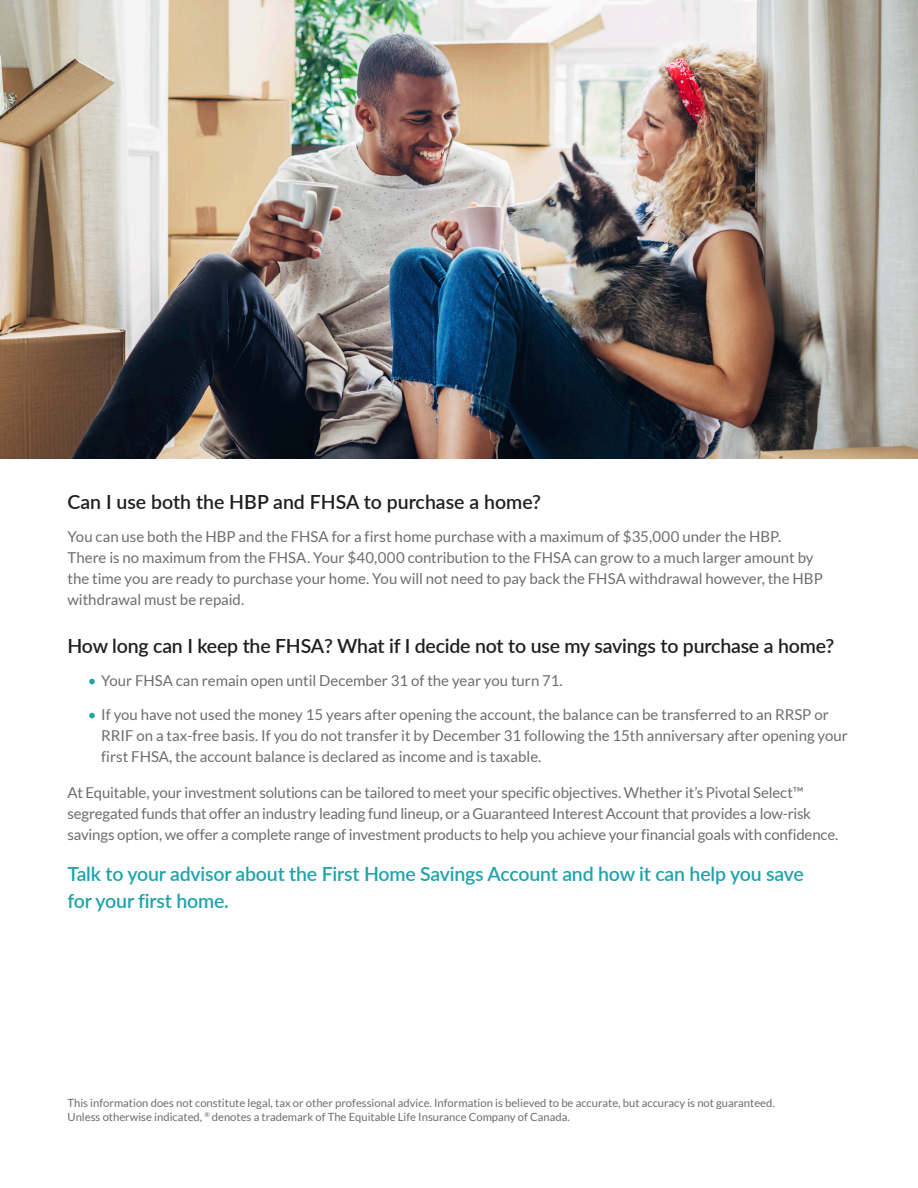
<style>
.page{position:relative;width:918px;height:1188px;background:#fff}
.page>*{position:absolute;margin:0;border:0;box-sizing:border-box;transform-origin:0 0}
.t1{font:600 19.5px "Lato";letter-spacing:-.01em;color:#231f20}
.For_More_Information{font:600 19.5px/27px "Lato";letter-spacing:-.01em;color:#1fa3ab}
.Body_Copy{font:15px/21px "Lato";color:#6c6d70}
.Body_Copy_-_First_Paragraph{font:15px/21px "Lato";color:#6c6d70}
.t2{font:11.25px "Lato";color:#6c6d70}
.s1{color:#1fa3ab}
</style>
<div class="page">
<img style="left:0;top:0;width:918px;height:459px">
<h3 class="t1" style="left:68px;top:488px;width:475px">Can I use both the HBP and FHSA to purchase a home?</h3>
<p class="Body_Copy_-_First_Paragraph" style="left:68px;top:526px;width:757px">You can use both the HBP and the FHSA for a first home purchase with a maximum of $35,000 under the HBP.<br>There is no maximum from the FHSA. Your $40,000 contribution to the FHSA can grow to a much larger amount by the time you are ready to purchase your home. You will not need to pay back the FHSA withdrawal however, the HBP withdrawal must be repaid.</p>
<h3 class="t1" style="left:68px;top:631px;width:768px">How long can I keep the FHSA? What if I decide not to use my savings to purchase a home?</h3>
<p class="Body_Copy" style="left:88px;top:670px;width:477px"><span class="s1">•</span> Your FHSA can remain open until December 31 of the year you turn 71.</p>
<p class="Body_Copy" style="left:101px;top:704px;width:748px;text-indent:-14px"><span class="s1">•</span> If you have not used the money 15 years after opening the account, the balance can be transferred to an RRSP or<br>RRIF on a tax-free basis. If you do not transfer it by December 31 following the 15th anniversary after opening your first FHSA, the account balance is declared as income and is taxable.</p>
<p class="Body_Copy" style="left:68px;top:782px;width:772px">At Equitable, your investment solutions can be tailored to meet your specific objectives. Whether it’s Pivotal Select™ segregated funds that offer an industry leading fund lineup, or a Guaranteed Interest Account that provides a low-risk savings option, we offer a complete range of investment products to help you achieve your financial goals with confidence.</p>
<p class="For_More_Information" style="left:68px;top:859px;width:738px">Talk to your advisor about the First Home Savings Account and how it can help you save for your first home.</p>
<p class="t2" style="left:68px;top:1097px;width:709px">This information does not constitute legal, tax or other professional advice. Information is believed to be accurate, but accuracy is not guaranteed.</p>
<p class="t2" style="left:68px;top:1110px;width:504px">Unless otherwise indicated, <sup>®</sup> denotes a trademark of The Equitable Life Insurance Company of Canada.</p>
</div>
